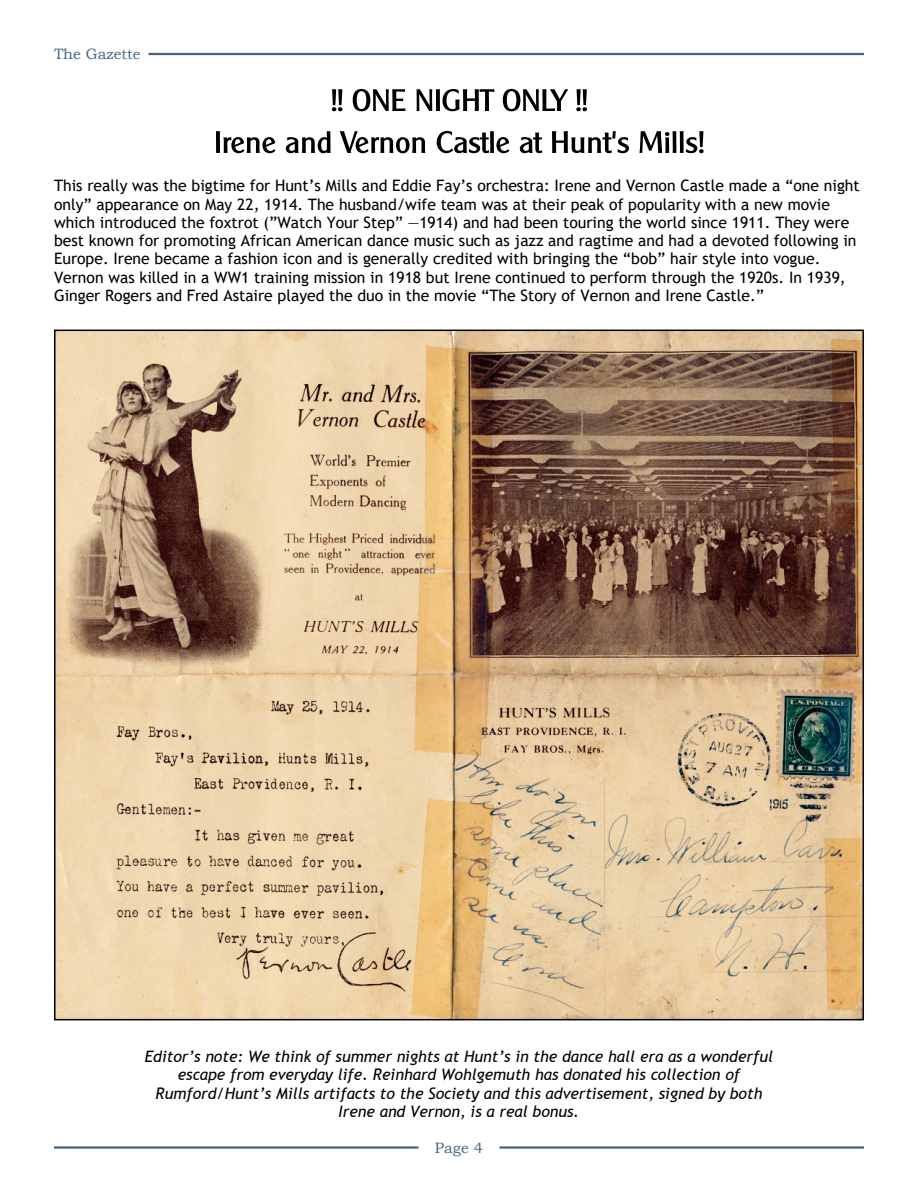
<style>
.page{position:relative;width:918px;height:1188px;background:#fff}
.page>*{position:absolute;margin:0;border:0;box-sizing:border-box;transform-origin:0 0}
.t1{font:15.75px/18.3px "Trebuchet MS";color:#000}
.t2{font:italic 15.75px/18.3px "Trebuchet MS";color:#000;text-align:center}
.t3{font:15px "Bookman Old Style";color:#426384}
</style>
<div class="page">
<hr style="left:148px;top:53px;width:716px;height:2px;background:#426384">
<hr style="left:54px;top:1146px;width:364px;height:3px;background:#426384">
<hr style="left:500px;top:1146px;width:364px;height:3px;background:#426384">
<svg style="left:332px;top:89px;width:10px;height:22px"></svg>
<svg style="left:353px;top:89px;width:52px;height:22px"></svg>
<svg style="left:417px;top:89px;width:77px;height:22px"></svg>
<svg style="left:503px;top:89px;width:65px;height:22px"></svg>
<svg style="left:576px;top:89px;width:11px;height:22px"></svg>
<svg style="left:216px;top:131px;width:59px;height:22px"></svg>
<svg style="left:286px;top:131px;width:45px;height:22px"></svg>
<svg style="left:340px;top:131px;width:85px;height:22px"></svg>
<svg style="left:437px;top:131px;width:72px;height:22px"></svg>
<svg style="left:520px;top:133px;width:22px;height:20px"></svg>
<svg style="left:552px;top:131px;width:77px;height:22px"></svg>
<svg style="left:639px;top:131px;width:65px;height:22px"></svg>
<img style="left:57px;top:333px;width:804px;height:684px">
<p class="t3" style="left:54px;top:49px;width:88px">The Gazette</p>
<p class="t1" style="left:54px;top:178px;width:807px">This really was the bigtime for Hunt’s Mills and Eddie Fay’s orchestra: Irene and Vernon Castle made a “one night only” appearance on May 22, 1914. The husband/wife team was at their peak of popularity with a new movie which introduced the foxtrot (”Watch Your Step” —1914) and had been touring the world since 1911. They were best known for promoting African American dance music such as jazz and ragtime and had a devoted following in Europe. Irene became a fashion icon and is generally credited with bringing the “bob” hair style into vogue.<br>Vernon was killed in a WW1 training mission in 1918 but Irene continued to perform through the 1920s. In 1939, Ginger Rogers and Fred Astaire played the duo in the movie “The Story of Vernon and Irene Castle.”</p>
<p class="t2" style="left:145px;top:1049px;width:630px">Editor’s note: We think of summer nights at Hunt’s in the dance hall era as a wonderful escape from everyday life. Reinhard Wohlgemuth has donated his collection of Rumford/Hunt’s Mills artifacts to the Society and this advertisement, signed by both Irene and Vernon, is a real bonus.</p>
<p class="t3" style="left:435px;top:1142px;width:50px">Page 4</p>
</div>
